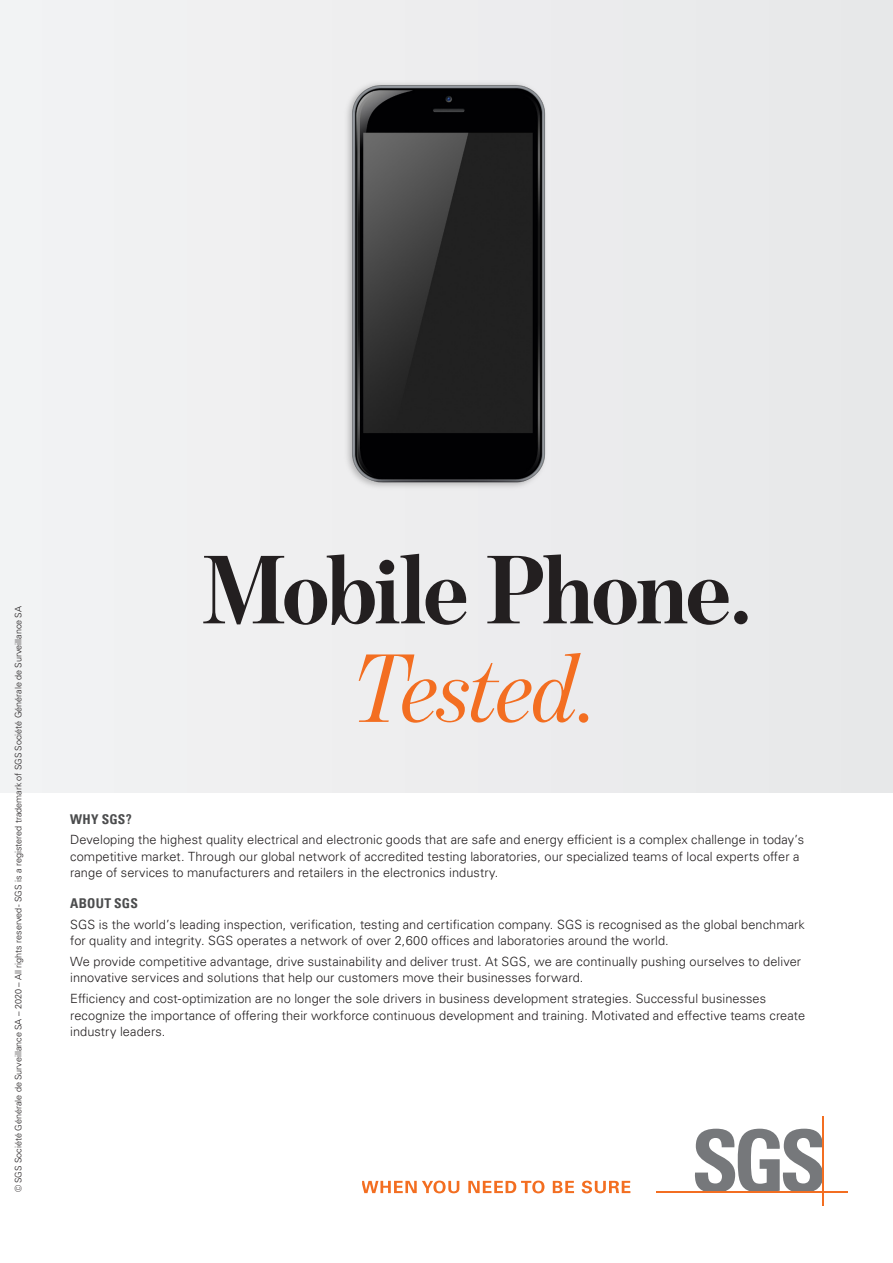
<style>
.page{position:relative;width:893px;height:1263px;background:#fff}
.page>*{position:absolute;margin:0;border:0;box-sizing:border-box;transform-origin:0 0}
.Body_Text{font:700 98.55px/98.6px "Benton Mod Disp";letter-spacing:-.025em;color:#231f20;text-align:center}
.First_Subheading{font:700 condensed 13.5px "Univers LT Pro";letter-spacing:.015em;color:#4b4c4d}
.Body_Text-2{font:300 12.75px/16.5px "Univers LT Pro 45";letter-spacing:.005em;color:#231f20}
.t1{font:300 9px "Univers LT Pro 45";color:#231f20}
.s1{font-weight:400;font-style:italic;color:#f36e21}
</style>
<div class="page">
<div style="left:0;top:0;width:893px;height:792px;background:#ededee"></div>
<img style="left:347px;top:83px;width:199px;height:404px">
<svg style="left:362px;top:1180px;width:97px;height:13px"></svg>
<svg style="left:468px;top:1180px;width:76px;height:13px"></svg>
<svg style="left:553px;top:1181px;width:21px;height:12px"></svg>
<svg style="left:582px;top:1180px;width:48px;height:13px"></svg>
<svg style="left:694px;top:1129px;width:129px;height:63px"></svg>
<hr style="left:656px;top:1192px;width:191px;height:1px;background:#f36e21">
<hr style="left:823px;top:1116px;width:1px;height:90px;background:#f36e21">
<p class="t1" style="left:12px;top:1192px;width:587px;rotate:-90deg">© SGS Société Générale de Surveillance SA – 2020 – All rights reserved - SGS is a registered trademark of SGS Société Générale de Surveillance SA</p>
<p class="Body_Text" style="left:203px;top:540px;width:552px">Mobile Phone.<br><span class="s1">Tested.</span></p>
<p class="First_Subheading" style="left:70px;top:811px;width:63px">WHY SGS?</p>
<p class="Body_Text-2" style="left:70px;top:831px;width:735px">Developing the highest quality electrical and electronic goods that are safe and energy efficient is a complex challenge in today’s competitive market. Through our global network of accredited testing laboratories, our specialized teams of local experts offer a range of services to manufacturers and retailers in the electronics industry.</p>
<p class="First_Subheading" style="left:70px;top:895px;width:69px">ABOUT SGS</p>
<p class="Body_Text-2" style="left:70px;top:916px;width:736px">SGS is the world’s leading inspection, verification, testing and certification company. SGS is recognised as the global benchmark for quality and integrity. SGS operates a network of over 2,600 offices and laboratories around the world.</p>
<p class="Body_Text-2" style="left:70px;top:953px;width:732px">We provide competitive advantage, drive sustainability and deliver trust. At SGS, we are continually pushing ourselves to deliver innovative services and solutions that help our customers move their businesses forward.</p>
<p class="Body_Text-2" style="left:70px;top:990px;width:736px">Efficiency and cost-optimization are no longer the sole drivers in business development strategies. Successful businesses recognize the importance of offering their workforce continuous development and training. Motivated and effective teams create industry leaders.</p>
</div>
